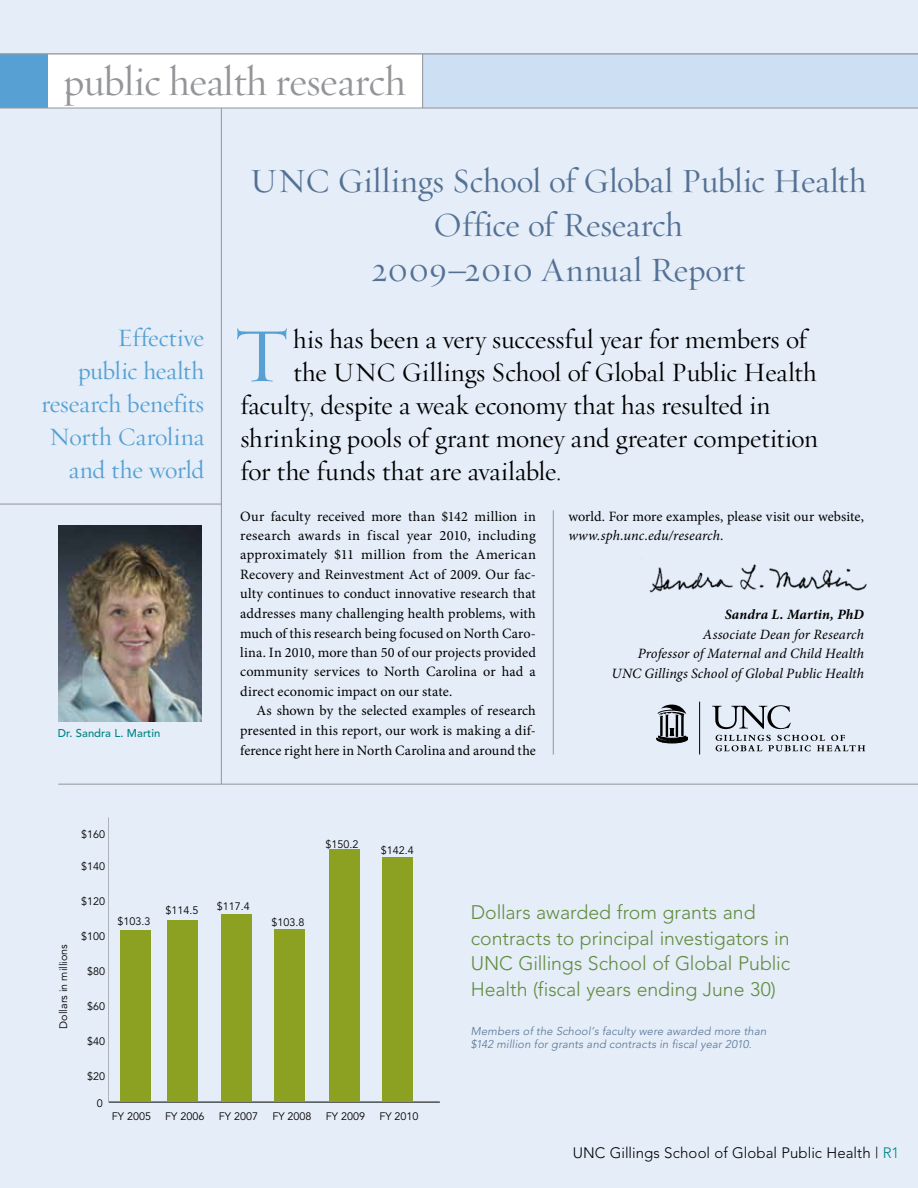
<style>
.page{position:relative;width:918px;height:1188px;background:#e4edf8}
.page>*{position:absolute;margin:0;border:0;box-sizing:border-box;transform-origin:0 0}
.t1{font:78.45px "Requiem Display HTF Roman";color:#56a0d3}
.t2{font:42px "Requiem Display HTF Roman";letter-spacing:-.01em;color:#939598}
.t3{font:34.5px/45px "Requiem Display HTF Roman";letter-spacing:-.005em;color:#547194;text-align:center}
.t4{font:27px "Requiem Display HTF Roman";letter-spacing:-.005em;color:#000}
.t5{font:25.5px/33px "Requiem Display HTF Roman";letter-spacing:-.005em;color:#56a0d3;text-align:right}
.t6{font:300 19.5px/25.5px "Avenir";letter-spacing:-.005em;color:#618b3d}
.t7{font:300 15px "Avenir";letter-spacing:.005em;color:#000}
.t8{font:14.25px/19.5px "Minion Pro";letter-spacing:.005em;color:#000;text-align:justify}
.t9{font:italic 14.25px/19.5px "Minion Pro";letter-spacing:.005em;color:#000;text-align:right}
.t10{font:italic 700 14.25px "Minion Pro";letter-spacing:.01em;color:#000}
.t11{font:italic 300 11.25px/13.5px "Avenir";letter-spacing:.015em;color:#547194}
.t12{font:500 11.25px "Avenir";color:#008484}
.t13{font:10.8px "Avenir";color:#000}
.s1{font-family:"Bembo Std";font-style:italic}
.s2{font-style:italic}
.s3{color:#008484}
</style>
<div class="page">
<img style="left:58px;top:526px;width:144px;height:196px">
<hr style="left:221px;top:108px;width:1px;height:676px;background:#939598">
<hr style="left:0;top:504px;width:221px;height:1px;background:#939598">
<hr style="left:58px;top:784px;width:860px;height:1px;background:#939598">
<div style="left:47px;top:54px;width:375px;height:54px;background:#fff"></div>
<hr style="left:553px;top:510px;width:1px;height:244px;background:#939598">
<div style="left:423px;top:54px;width:495px;height:54px;background:#ccdff3"></div>
<hr style="left:422px;top:54px;width:1px;height:54px;background:#939598">
<div style="left:0;top:54px;width:47px;height:54px;background:#56a0d3"></div>
<hr style="left:0;top:108px;width:918px;height:1px;background:#939598">
<hr style="left:0;top:54px;width:918px;height:1px;background:#939598">
<img style="left:649px;top:564px;width:218px;height:29px">
<hr style="left:699px;top:702px;width:1px;height:52px;background:#000">
<svg style="left:657px;top:705px;width:31px;height:38px"></svg>
<svg style="left:712px;top:705px;width:79px;height:24px"></svg>
<svg style="left:716px;top:735px;width:149px;height:16px"></svg>
<hr style="left:109px;top:1102px;width:331px;height:1px;background:#000">
<div style="left:120px;top:931px;width:31px;height:171px;background:#8ca122"></div>
<div style="left:274px;top:929px;width:31px;height:173px;background:#8ca122"></div>
<div style="left:167px;top:921px;width:31px;height:181px;background:#8ca122"></div>
<div style="left:221px;top:915px;width:31px;height:187px;background:#8ca122"></div>
<div style="left:329px;top:850px;width:30px;height:252px;background:#8ca122"></div>
<div style="left:382px;top:858px;width:31px;height:244px;background:#8ca122"></div>
<h2 class="t2" style="left:63px;top:57px;width:344px">public health research</h2>
<h3 class="t5" style="left:41px;top:322px;width:164px">Effective<br>public health research benefits<br>North Carolina and the world</h3>
<p class="t12" style="left:58px;top:726px;width:104px">Dr. Sandra L. Martin</p>
<p class="t13" style="left:81px;top:829px;width:26px">$160</p>
<p class="t13" style="left:81px;top:860px;width:26px">$140</p>
<h3 class="t3" style="left:250px;top:159px;width:618px">UNC Gillings School of Global Public Health<br>Office of Research<br>2009<span class="s1">–</span>2010 Annual Report</h3>
<h1 class="t1" style="left:234px;top:309px;width:56px">T</h1>
<h3 class="t4" style="left:293px;top:323px;width:515px">his has been a very successful year for members of</h3>
<h3 class="t4" style="left:293px;top:356px;width:525px">the UNC Gillings School of Global Public Health</h3>
<h3 class="t4" style="left:241px;top:389px;width:532px">faculty, despite a weak economy that has resulted in</h3>
<h3 class="t4" style="left:241px;top:422px;width:579px">shrinking pools of grant money and greater competition</h3>
<h3 class="t4" style="left:241px;top:455px;width:322px">for the funds that are available.</h3>
<p class="t8" style="left:240px;top:506px;width:297px">Our faculty received more than $142 million in research awards in fiscal year 2010, including approximately $11 million from the American Recovery and Reinvestment Act of 2009. Our fac&shy;ulty continues to conduct innovative research that addresses many challenging health problems, with much of this research being focused on North Caro&shy;lina. In 2010, more than 50 of our projects provided community services to North Carolina or had a direct economic impact on our state.</p>
<p class="t8" style="left:240px;top:701px;width:297px;text-indent:16px">As shown by the selected examples of research presented in this report, our work is making a dif&shy;ference right here in North Carolina and around the</p>
<p class="t13" style="left:325px;top:838px;width:35px">$150.2</p>
<p class="t13" style="left:381px;top:844px;width:35px">$142.4</p>
<p class="t8" style="left:568px;top:506px;width:297px">world. For more examples, please visit our website, <span class="s2">www.sph.unc.edu/research</span>.</p>
<p class="t10" style="left:725px;top:605px;width:141px">Sandra L. Martin, PhD</p>
<p class="t9" style="left:612px;top:625px;width:254px">Associate Dean for Research<br>Professor of Maternal and Child Health<br>UNC Gillings School of Global Public Health</p>
<p class="t13" style="left:57px;top:1029px;width:86px;rotate:-90deg">Dollars in millions</p>
<p class="t13" style="left:81px;top:895px;width:26px">$120</p>
<p class="t13" style="left:81px;top:930px;width:26px">$100</p>
<p class="t13" style="left:87px;top:965px;width:20px">$80</p>
<p class="t13" style="left:87px;top:1001px;width:20px">$60</p>
<p class="t13" style="left:87px;top:1036px;width:20px">$40</p>
<p class="t13" style="left:87px;top:1071px;width:20px">$20</p>
<p class="t13" style="left:97px;top:1097px;width:8px">0</p>
<p class="t13" style="left:118px;top:915px;width:35px">$103.3</p>
<p class="t13" style="left:165px;top:904px;width:35px">$114.5</p>
<p class="t13" style="left:217px;top:900px;width:35px">$117.4</p>
<p class="t13" style="left:271px;top:916px;width:35px">$103.8</p>
<p class="t13" style="left:112px;top:1110px;width:41px">FY 2005</p>
<p class="t13" style="left:165px;top:1110px;width:41px">FY 2006</p>
<p class="t13" style="left:219px;top:1110px;width:41px">FY 2007</p>
<p class="t13" style="left:272px;top:1110px;width:41px">FY 2008</p>
<p class="t13" style="left:326px;top:1110px;width:41px">FY 2009</p>
<p class="t13" style="left:379px;top:1110px;width:41px">FY 2010</p>
<h3 class="t6" style="left:471px;top:900px;width:321px">Dollars awarded from grants and contracts to principal investigators in UNC Gillings School of Global Public Health (fiscal years ending June 30)</h3>
<p class="t11" style="left:471px;top:1024px;width:297px">Members of the School’s faculty were awarded more than $142 million for grants and contracts in fiscal year 2010.</p>
<p class="t7" style="left:573px;top:1144px;width:328px">UNC Gillings School of Global Public Health | <span class="s3">R1</span></p>
</div>
